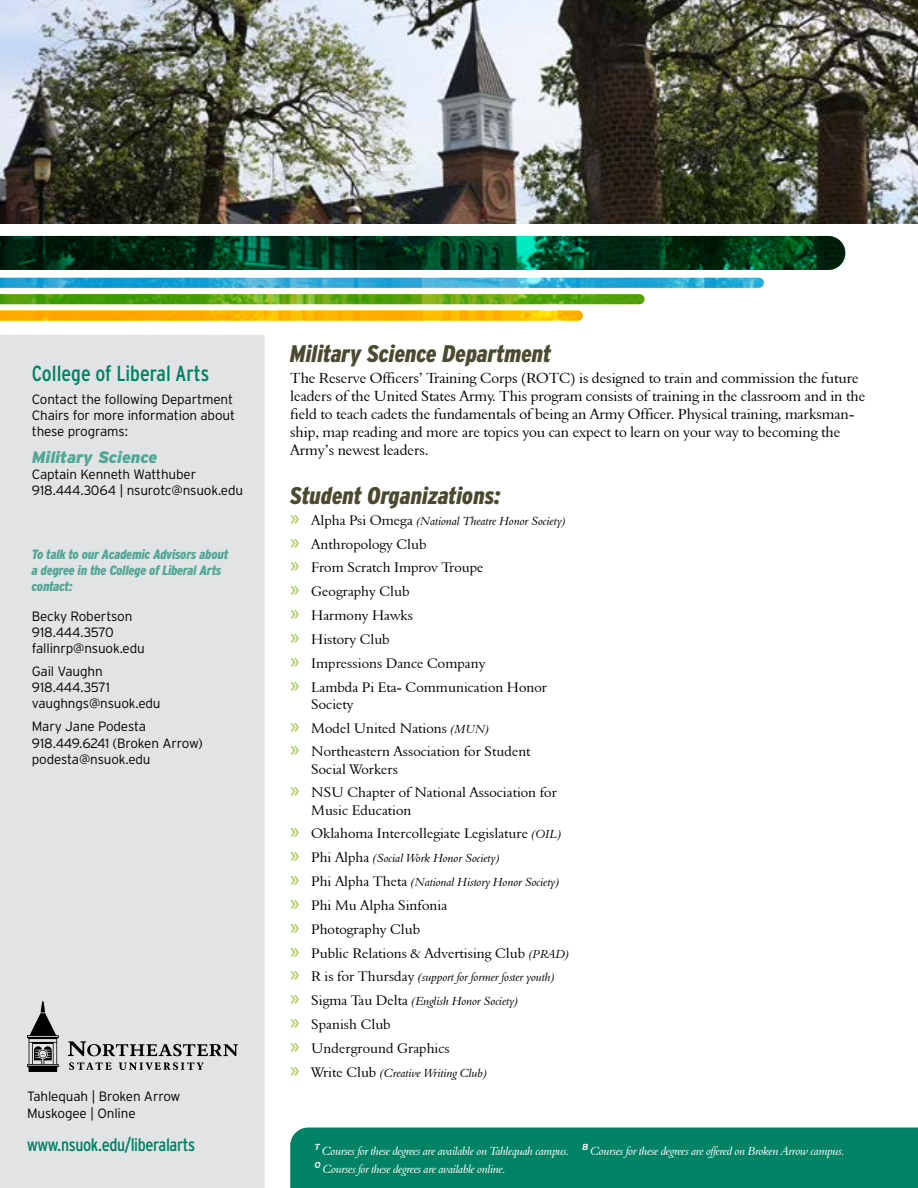
<style>
.page{position:relative;width:918px;height:1188px;background:#fff}
.page>*{position:absolute;margin:0;border:0;box-sizing:border-box;transform-origin:0 0}
.t1{font:italic 900 condensed 24px "Interstate";color:#4a4a30}
.t2{font:condensed 21.75px "Interstate";color:#008265}
.t3{font:condensed 18px "Interstate";letter-spacing:-.02em;color:#008265}
.t4{font:italic 900 16.5px "Interstate";letter-spacing:-.01em;color:#51a795}
.t5{font:15px/18px "Aldine 401 BT Roman A";letter-spacing:-.01em;color:#000}
.t6{font:14.25px/17.1px "Aldine 401 BT Roman A";color:#000}
.Sidebar_Body{font:300 13.5px/16.2px "Interstate";letter-spacing:-.01em;color:#000}
.Sidebar_Body-2{font:italic 900 condensed 13.5px/16.2px "Interstate";letter-spacing:-.01em;color:#51a795}
.t7{font:12px "Aldine 401 BT Italic A";color:#000}
.t8{font:12px "Aldine 401 BT Italic A";letter-spacing:-.02em;color:#fff}
.s1{font-family:"Myriad Pro";font-size:22.5px;color:#97c93d}
.s2{font-family:"Aldine 401 BT Roman A";font-size:14.25px}
.s3{font-family:"Aldine 401 BT Italic A";font-size:12px}
</style>
<div class="page">
<img style="left:0;top:0;width:918px;height:224px">
<svg style="left:0;top:294px;width:639px;height:10px;background:#5aa60f"></svg>
<svg style="left:0;top:311px;width:578px;height:10px;background:#ffb502"></svg>
<svg style="left:0;top:278px;width:759px;height:10px;background:#2cabd9"></svg>
<svg style="left:0;top:236px;width:828px;height:34px;background:#00391f"></svg>
<svg style="left:0;top:315px;width:285px;height:873px;background:#e4e4e4"></svg>
<div style="left:290px;top:1128px;width:628px;height:60px;background:#008265"></div>
<svg style="left:27px;top:1001px;width:32px;height:71px;background:#838384"></svg>
<svg style="left:68px;top:1041px;width:170px;height:15px;background:#9b9b9c"></svg>
<svg style="left:69px;top:1062px;width:43px;height:8px"></svg>
<svg style="left:119px;top:1062px;width:85px;height:8px"></svg>
<h2 class="t2" style="left:32px;top:360px;width:179px">College of Liberal Arts</h2>
<p class="Sidebar_Body" style="left:32px;top:391px;width:205px">Contact the following Department<br>Chairs for more information about these programs:</p>
<h3 class="t4" style="left:32px;top:447px;width:127px">Military Science</h3>
<p class="Sidebar_Body" style="left:32px;top:466px;width:166px">Captain Kenneth Watthuber</p>
<p class="Sidebar_Body" style="left:32px;top:482px;width:213px">918.444.3064 | nsurotc@nsuok.edu</p>
<p class="Sidebar_Body-2" style="left:32px;top:546px;width:198px">To talk to our Academic Advisors about a degree in the College of Liberal Arts contact:</p>
<p class="Sidebar_Body" style="left:32px;top:608px;width:114px">Becky Robertson<br>918.444.3570 fallinrp@nsuok.edu</p>
<p class="Sidebar_Body" style="left:32px;top:663px;width:130px">Gail Vaughn<br>918.444.3571 vaughngs@nsuok.edu</p>
<p class="Sidebar_Body" style="left:32px;top:718px;width:173px">Mary Jane Podesta<br>918.449.6241 (Broken Arrow) podesta@nsuok.edu</p>
<p class="Sidebar_Body" style="left:27px;top:1088px;width:155px">Tahlequah | Broken Arrow</p>
<p class="Sidebar_Body" style="left:27px;top:1105px;width:110px">Muskogee | Online</p>
<p class="t3" style="left:27px;top:1133px;width:170px">www.nsuok.edu/liberalarts</p>
<h2 class="t1" style="left:290px;top:339px;width:263px">Military Science Department</h2>
<p class="t5" style="left:290px;top:369px;width:577px">The Reserve Officers’ Training Corps (ROTC) is designed to train and commission the future leaders of the United States Army. This program consists of training in the classroom and in the field to teach cadets the fundamentals of being an Army Officer. Physical training, marksman&shy;ship, map reading and more are topics you can expect to learn on your way to becoming the Army’s newest leaders.</p>
<h2 class="t1" style="left:290px;top:481px;width:212px">Student Organizations:</h2>
<p class="t7" style="left:290px;top:513px;width:277px"><span class="s1">»</span> <span class="s2">Alpha Psi Omega</span> (National Theatre Honor Society)</p>
<p class="t6" style="left:290px;top:535px;width:138px"><span class="s1">»</span> Anthropology Club</p>
<p class="t6" style="left:290px;top:559px;width:195px"><span class="s1">»</span> From Scratch Improv Troupe</p>
<p class="t6" style="left:290px;top:583px;width:121px"><span class="s1">»</span> Geography Club</p>
<p class="t6" style="left:290px;top:607px;width:124px"><span class="s1">»</span> Harmony Hawks</p>
<p class="t6" style="left:290px;top:630px;width:101px"><span class="s1">»</span> History Club</p>
<p class="t6" style="left:290px;top:654px;width:197px"><span class="s1">»</span> Impressions Dance Company</p>
<p class="t6" style="left:311px;top:678px;width:237px;text-indent:-21px"><span class="s1">»</span> Lambda Pi Eta- Communication Honor<br>Society</p>
<p class="t6" style="left:290px;top:719px;width:201px"><span class="s1">»</span> Model United Nations <span class="s3">(MUN)</span></p>
<p class="t6" style="left:311px;top:743px;width:221px;text-indent:-21px"><span class="s1">»</span> Northeastern Association for Student<br>Social Workers</p>
<p class="t6" style="left:311px;top:784px;width:247px;text-indent:-21px"><span class="s1">»</span> NSU Chapter of National Association for<br>Music Education</p>
<p class="t6" style="left:290px;top:825px;width:273px"><span class="s1">»</span> Oklahoma Intercollegiate Legislature <span class="s3">(OIL)</span></p>
<p class="t7" style="left:290px;top:851px;width:211px"><span class="s1">»</span> <span class="s2">Phi Alpha</span> (Social Work Honor Society)</p>
<p class="t7" style="left:290px;top:875px;width:271px"><span class="s1">»</span> <span class="s2">Phi Alpha Theta</span> (National History Honor Society)</p>
<p class="t6" style="left:290px;top:896px;width:158px"><span class="s1">»</span> Phi Mu Alpha Sinfonia</p>
<p class="t6" style="left:290px;top:920px;width:131px"><span class="s1">»</span> Photography Club</p>
<p class="t6" style="left:290px;top:944px;width:281px"><span class="s1">»</span> Public Relations &amp; Advertising Club <span class="s3">(PRAD)</span></p>
<p class="t7" style="left:290px;top:970px;width:266px"><span class="s1">»</span> <span class="s2">R is for Thursday</span> (support for former foster youth)</p>
<p class="t7" style="left:290px;top:994px;width:230px"><span class="s1">»</span> <span class="s2">Sigma Tau Delta</span> (English Honor Society)</p>
<p class="t6" style="left:290px;top:1016px;width:102px"><span class="s1">»</span> Spanish Club</p>
<p class="t6" style="left:290px;top:1040px;width:161px"><span class="s1">»</span> Underground Graphics</p>
<p class="t7" style="left:290px;top:1066px;width:199px"><span class="s1">»</span> <span class="s2">Write Club</span> (Creative Writing Club)</p>
<p class="t8" style="left:314px;top:1144px;width:532px"><sup>T</sup> Courses for these degrees are available on Tahlequah campus. <sup>B</sup> Courses for these degrees are offered on Broken Arrow campus.</p>
<p class="t8" style="left:314px;top:1162px;width:193px"><sup>O</sup> Courses for these degrees are available online.</p>
</div>
